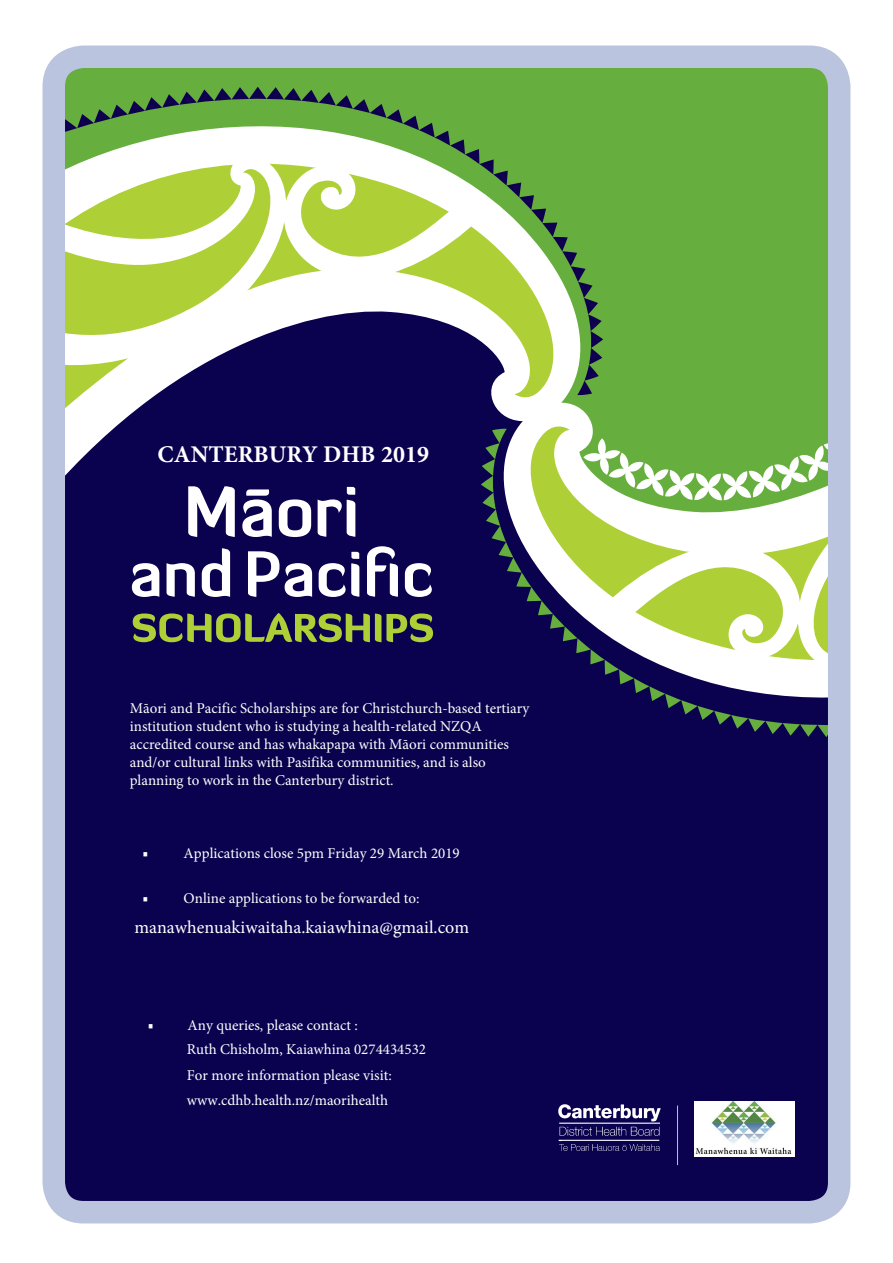
<style>
.page{position:relative;width:893px;height:1263px;background:#fff}
.page>*{position:absolute;margin:0;border:0;box-sizing:border-box;transform-origin:0 0}
.t1{font:700 24px "Minion Pro";color:#fff}
.t2{font:18px "Minion Pro";color:#fff}
.t3{font:15px/18px "Minion Pro";color:#fff}
.s1{font-family:"Titillium Text 22 L"}
</style>
<div class="page">
<div style="left:54px;top:56px;width:785px;height:1153px;background:#0a024e;border-radius:30px"></div>
<div style="left:66px;top:69px;width:761px;height:62px;background:#66ae3d"></div>
<svg style="left:131px;top:131px;width:696px;height:512px;fill:#66ae3d"></svg>
<div style="left:469px;top:298px;width:358px;height:345px;background:#66ae3d"></div>
<svg style="left:481px;top:429px;width:346px;height:308px"></svg>
<svg style="left:66px;top:92px;width:549px;height:434px"></svg>
<svg style="left:66px;top:87px;width:537px;height:308px"></svg>
<svg style="left:133px;top:613px;width:300px;height:29px"></svg>
<svg style="left:132px;top:546px;width:300px;height:51px"></svg>
<svg style="left:188px;top:486px;width:167px;height:51px"></svg>
<hr style="left:677px;top:1105px;width:1px;height:60px;background:#bac4de">
<img style="left:558px;top:1104px;width:102px;height:46px">
<div style="left:43px;top:46px;width:807px;height:1177px;border:22px solid #bac4de;border-radius:30px"></div>
<img style="left:694px;top:1102px;width:101px;height:54px">
<p class="t1" style="left:158px;top:438px;width:273px">CANTERBURY DHB 2019</p>
<p class="t3" style="left:130px;top:699px;width:401px">Māori and Pacific Scholarships are for Christchurch-based tertiary institution student who is studying a health-related NZQA accredited course and has whakapapa with Māori communities and/or cultural links with Pasifika communities, and is also planning to work in the Canterbury district.</p>
<p class="t3" style="left:141px;top:844px;width:320px"><span class="s1">•</span> Applications close 5pm Friday 29 March 2019</p>
<p class="t3" style="left:141px;top:889px;width:280px"><span class="s1">•</span> Online applications to be forwarded to:</p>
<p class="t2" style="left:134px;top:915px;width:336px">manawhenuakiwaitaha.kaiawhina@gmail.com</p>
<p class="t3" style="left:187px;top:1013px;width:241px;line-height:24.3px;text-indent:-40px"><span class="s1">•</span> Any queries, please contact :<br>Ruth Chisholm, Kaiawhina 0274434532</p>
<p class="t3" style="left:187px;top:1063px;width:206px;line-height:25px">For more information please visit: www.cdhb.health.nz/maorihealth</p>
</div>
